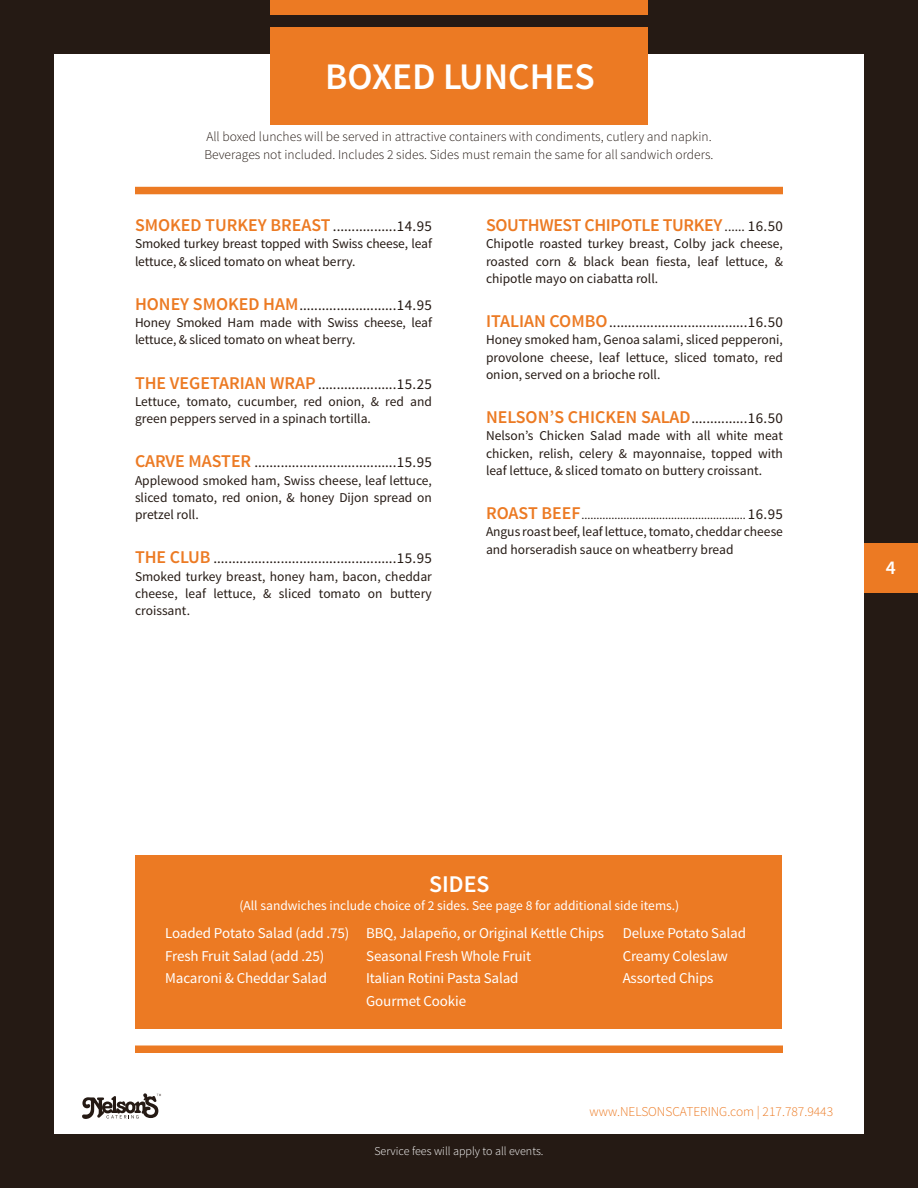
<style>
.page{position:relative;width:918px;height:1188px;background:#251a14}
.page>*{position:absolute;margin:0;border:0;box-sizing:border-box;transform-origin:0 0}
.t1{font:600 37.5px "Source Sans Pro";color:#fff}
.t2{font:600 24px "Source Sans Pro";color:#fff}
.t3{font:600 19.5px "Source Sans Pro";color:#fff}
.t4{font:600 18px "Source Sans Pro";color:#ec7a23}
.t5{font:600 18px "Source Sans Pro";letter-spacing:-.02em;color:#ec7a23}
.t6{font:15px "Source Sans Pro";letter-spacing:.025em;color:#251a14}
.t7{font:15px/22.5px "Source Sans Pro";letter-spacing:-.01em;color:#fff}
.t8{font:13.5px/17.2px "Source Sans Pro";color:#251a14;text-align:justify}
.t9{font:300 13.5px/18px "Source Sans Pro";color:#251a14}
.t10{font:13.5px "Source Sans Pro";color:#fff}
.t11{font:300 13.5px "Source Sans Pro";color:#ec7a23}
.t12{font:12px "Source Sans Pro";color:#251a14}
.t13{font:300 12px "Source Sans Pro";color:#fff}
.s1{font-weight:600;font-size:18px;color:#ec7a23}
.s2{font-weight:400;font-size:13.5px;color:#251a14}
.s3{font-weight:400;font-size:15px;color:#251a14}
.s4{font-size:15px}
</style>
<div class="page">
<div style="left:54px;top:54px;width:810px;height:1080px;background:#fff"></div>
<svg style="left:82px;top:1093px;width:79px;height:26px"></svg>
<div style="left:136px;top:855px;width:646px;height:173px;background:#ec7a23"></div>
<div style="left:135px;top:187px;width:648px;height:7px;background:#ec7a23"></div>
<div style="left:270px;top:28px;width:378px;height:97px;background:#ec7a23"></div>
<div style="left:270px;top:0;width:378px;height:14px;background:#ec7a23"></div>
<div style="left:864px;top:543px;width:54px;height:50px;background:#ec7a23"></div>
<div style="left:135px;top:1046px;width:648px;height:7px;background:#ec7a23"></div>
<h1 class="t1" style="left:325px;top:53px;width:271px">BOXED LUNCHES</h1>
<p class="t9" style="left:205px;top:128px;width:510px">All boxed lunches will be served in attractive containers with condiments, cutlery and napkin.<br>Beverages not included. Includes 2 sides. Sides must remain the same for all sandwich orders.</p>
<p class="t6" style="left:135px;top:217px;width:299px"><span class="s1">SMOKED TURKEY BREAST</span>.................14.95</p>
<p class="t8" style="left:135px;top:236px;width:298px">Smoked turkey breast topped with Swiss cheese, leaf lettuce, &amp; sliced tomato on wheat berry.</p>
<p class="t6" style="left:135px;top:296px;width:298px"><span class="s1">HONEY SMOKED HAM</span>..........................14.95</p>
<p class="t8" style="left:135px;top:314px;width:299px">Honey Smoked Ham made with Swiss cheese, leaf lettuce, &amp; sliced tomato on wheat berry.</p>
<p class="t6" style="left:135px;top:374px;width:298px"><span class="s1">THE VEGETARIAN WRAP</span>.....................15.25</p>
<p class="t8" style="left:135px;top:393px;width:298px">Lettuce, tomato, cucumber, red onion, &amp; red and green peppers served in a spinach tortilla.</p>
<p class="t6" style="left:135px;top:453px;width:299px"><span class="s1">CARVE MASTER</span> ......................................15.95</p>
<p class="t8" style="left:135px;top:472px;width:299px">Applewood smoked ham, Swiss cheese, leaf lettuce, sliced tomato, red onion, &amp; honey Dijon spread on pretzel roll.</p>
<p class="t6" style="left:135px;top:549px;width:299px"><span class="s1">THE CLUB</span> .................................................15.95</p>
<p class="t8" style="left:135px;top:568px;width:298px">Smoked turkey breast, honey ham, bacon, cheddar cheese, leaf lettuce, &amp; sliced tomato on buttery croissant.</p>
<h3 class="t5" style="left:486px;top:214px;width:299px">SOUTHWEST CHIPOTLE TURKEY <span class="s2">......</span> <span class="s3">16.50</span></h3>
<p class="t8" style="left:486px;top:236px;width:298px">Chipotle roasted turkey breast, Colby jack cheese, roasted corn &amp; black bean fiesta, leaf lettuce, &amp; chipotle mayo on ciabatta roll.</p>
<p class="t6" style="left:486px;top:313px;width:299px"><span class="s1">ITALIAN COMBO</span>.....................................16.50</p>
<p class="t8" style="left:486px;top:332px;width:298px">Honey smoked ham, Genoa salami, sliced pepperoni, provolone cheese, leaf lettuce, sliced tomato, red onion, served on a brioche roll.</p>
<h3 class="t4" style="left:486px;top:406px;width:298px">NELSON’S CHICKEN SALAD<span class="s3">...............16.50</span></h3>
<p class="t8" style="left:486px;top:428px;width:299px">Nelson’s Chicken Salad made with all white meat chicken, relish, celery &amp; mayonnaise, topped with leaf lettuce, &amp; sliced tomato on buttery croissant.</p>
<p class="t12" style="left:486px;top:508px;width:299px"><span class="s1">ROAST BEEF</span>....................................................... <span class="s4">16.95</span></p>
<p class="t8" style="left:486px;top:524px;width:299px">Angus roast beef, leaf lettuce, tomato, cheddar cheese and horseradish sauce on wheatberry bread</p>
<h3 class="t3" style="left:886px;top:555px;width:12px">4</h3>
<h2 class="t2" style="left:429px;top:869px;width:62px">SIDES</h2>
<p class="t10" style="left:240px;top:897px;width:441px">(All sandwiches include choice of 2 sides. See page 8 for additional side items.)</p>
<p class="t7" style="left:165px;top:922px;width:582px">Loaded Potato Salad (add .75) BBQ, Jalapeño, or Original Kettle Chips Deluxe Potato Salad<br>Fresh Fruit Salad (add .25)</p>
<p class="t7" style="left:366px;top:945px;width:166px">Seasonal Fresh Whole Fruit</p>
<p class="t7" style="left:623px;top:945px;width:107px">Creamy Coleslaw</p>
<p class="t7" style="left:165px;top:967px;width:163px">Macaroni &amp; Cheddar Salad</p>
<p class="t7" style="left:366px;top:967px;width:154px">Italian Rotini Pasta Salad</p>
<p class="t7" style="left:623px;top:967px;width:92px">Assorted Chips</p>
<p class="t7" style="left:366px;top:990px;width:101px">Gourmet Cookie</p>
<p class="t13" style="left:374px;top:1144px;width:171px">Service fees will apply to all events.</p>
<p class="t11" style="left:590px;top:1104px;width:245px">www.NELSONSCATERING.com | 217.787.9443</p>
</div>
